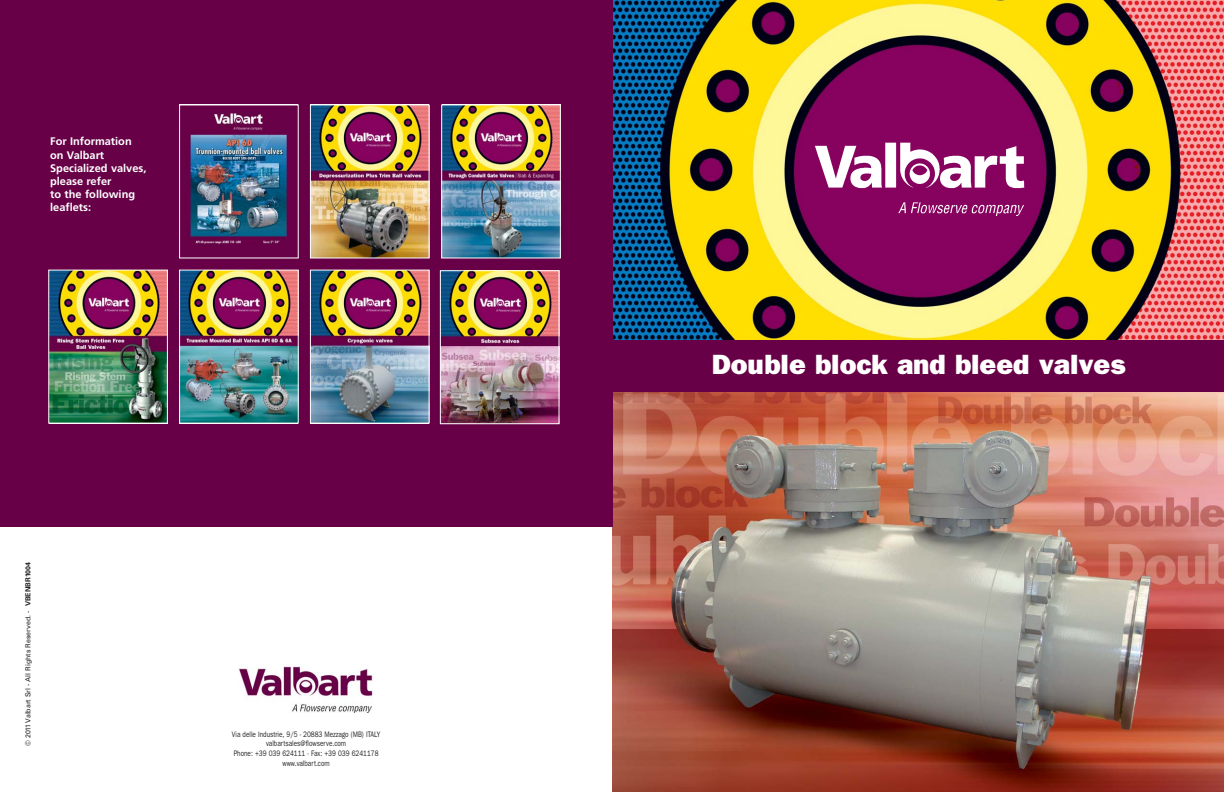
<style>
.page{position:relative;width:1224px;height:792px;background:#fff}
.page>*{position:absolute;margin:0;border:0;box-sizing:border-box;transform-origin:0 0}
.t1{font:800 28px "Franklin Gothic";color:#fff}
.t2{font:700 11px/13.2px "Frutiger";color:#fff}
.t3{font:8px/9.6px "Franklin Gothic";color:#231f20;text-align:center;scale:.8 1}
.t4{font:7px "Univers LT Std";color:#231f20}
.s1{font-weight:700}
</style>
<div class="page">
<img style="left:612px;top:0;width:612px;height:340px">
<img style="left:612px;top:391px;width:612px;height:401px">
<div style="left:612px;top:340px;width:612px;height:51px;background:#670046"></div>
<img style="left:812px;top:132px;width:214px;height:84px">
<img style="left:239px;top:666px;width:134px;height:47px">
<div style="left:0;top:0;width:612px;height:526px;background:#670046"></div>
<img style="left:51px;top:272px;width:115px;height:149px">
<div style="left:49px;top:270px;width:119px;height:153px;border:1px solid #fff"></div>
<img style="left:312px;top:107px;width:115px;height:149px">
<div style="left:310px;top:105px;width:119px;height:153px;border:1px solid #fff"></div>
<img style="left:190px;top:113px;width:98px;height:131px">
<img style="left:443px;top:107px;width:116px;height:149px">
<div style="left:441px;top:105px;width:120px;height:153px;border:1px solid #fff"></div>
<img style="left:312px;top:272px;width:115px;height:149px">
<div style="left:310px;top:270px;width:119px;height:153px;border:1px solid #fff"></div>
<img style="left:181px;top:272px;width:115px;height:149px">
<div style="left:179px;top:270px;width:119px;height:153px;border:1px solid #fff"></div>
<img style="left:442px;top:272px;width:115px;height:150px">
<div style="left:440px;top:270px;width:119px;height:154px;border:1px solid #fff"></div>
<h2 class="t2" style="left:50px;top:136px;width:98px">For Information on Valbart<br>Specialized valves, please refer<br>to the following leaflets:</h2>
<p class="t4" style="left:25px;top:746px;width:185px;rotate:-90deg">© 2011 Valbart Srl - All Rights Reserved. - <span class="s1">VBENBR1004</span></p>
<p class="t3" style="left:232px;top:730px;width:187px">Via delle Industrie, 9/5 - 20883 Mezzago (MB) ITALY valbartsales@flowserve.com<br>Phone: +39 039 624111 - Fax: +39 039 6241178 www.valbart.com</p>
<h1 class="t1" style="left:712px;top:355px;width:415px">Double block and bleed valves</h1>
</div>
